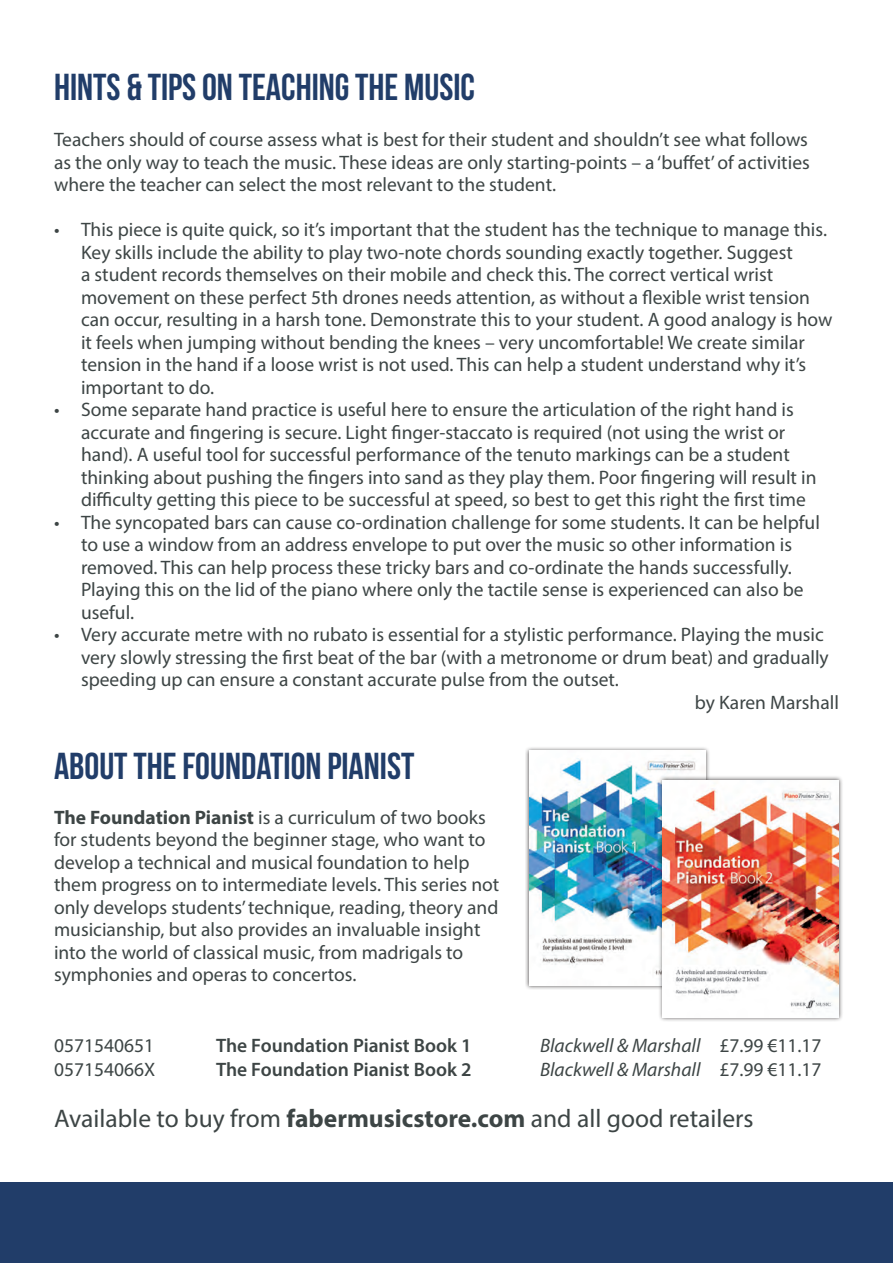
<style>
.page{position:relative;width:893px;height:1263px;background:#fff}
.page>*{position:absolute;margin:0;border:0;box-sizing:border-box;transform-origin:0 0}
.t1{font:37.5px "Bebas Neue";color:#213d69}
.t2{font:25.5px "Myriad Pro";color:#3d4545}
.t3{font:19.5px/22.5px "Myriad Pro";color:#3d4545}
.t4{font:italic 19.5px "Myriad Pro";color:#3d4545}
.t5{font:600 19.5px "Myriad Pro";color:#3d4545}
.s1{font-weight:700}
.s2{font-style:normal}
</style>
<div class="page">
<div style="left:0;top:1182px;width:893px;height:81px;background:#213d69"></div>
<div style="left:525px;top:746px;width:185px;height:244px;background:#231f20;opacity:.75"></div>
<img style="left:529px;top:750px;width:177px;height:235px">
<div style="left:658px;top:775px;width:185px;height:246px;background:#231f20;opacity:.75"></div>
<img style="left:662px;top:780px;width:177px;height:237px">
<p class="t1" style="left:54px;top:67px;width:423px">HINTS &amp; TIPS ON TEACHING THE MUSIC</p>
<p class="t3" style="left:54px;top:128px;width:757px;text-align:justify">Teachers should of course assess what is best for their student and shouldn’t see what follows as the only way to teach the music. These ideas are only starting-points – a ‘buffet’ of activities where the teacher can select the most relevant to the student.</p>
<p class="t3" style="left:81px;top:218px;width:753px;text-indent:-27px">• This piece is quite quick, so it’s important that the student has the technique to manage this.<br>Key skills include the ability to play two-note chords sounding exactly together. Suggest<br>a student records themselves on their mobile and check this. The correct vertical wrist movement on these perfect 5th drones needs attention, as without a flexible wrist tension can occur, resulting in a harsh tone. Demonstrate this to your student. A good analogy is how it feels when jumping without bending the knees – very uncomfortable! We create similar tension in the hand if a loose wrist is not used. This can help a student understand why it’s important to do.</p>
<p class="t3" style="left:81px;top:398px;width:737px;text-indent:-27px">• Some separate hand practice is useful here to ensure the articulation of the right hand is accurate and fingering is secure. Light finger-staccato is required (not using the wrist or hand). A useful tool for successful performance of the tenuto markings can be a student thinking about pushing the fingers into sand as they play them. Poor fingering will result in difficulty getting this piece to be successful at speed, so best to get this right the first time</p>
<p class="t3" style="left:81px;top:511px;width:740px;text-indent:-27px">• The syncopated bars can cause co-ordination challenge for some students. It can be helpful to use a window from an address envelope to put over the music so other information is removed. This can help process these tricky bars and co-ordinate the hands successfully.<br>Playing this on the lid of the piano where only the tactile sense is experienced can also be useful.</p>
<p class="t3" style="left:81px;top:623px;width:749px;text-indent:-27px">• Very accurate metre with no rubato is essential for a stylistic performance. Playing the music very slowly stressing the first beat of the bar (with a metronome or drum beat) and gradually speeding up can ensure a constant accurate pulse from the outset.</p>
<p class="t3" style="left:695px;top:691px;width:146px">by Karen Marshall</p>
<p class="t1" style="left:54px;top:745px;width:362px">ABOUT THE FOUNDATION PIANIST</p>
<p class="t3" style="left:54px;top:806px;width:447px"><span class="s1">The Foundation Pianist</span> is a curriculum of two books for students beyond the beginner stage, who want to develop a technical and musical foundation to help them progress on to intermediate levels. This series not only develops students’ technique, reading, theory and musicianship, but also provides an invaluable insight into the world of classical music, from madrigals to symphonies and operas to concertos.</p>
<p class="t3" style="left:54px;top:1034px;width:102px">0571540651</p>
<p class="t5" style="left:216px;top:1033px;width:257px">The Foundation Pianist Book 1</p>
<p class="t4" style="left:540px;top:1034px;width:283px">Blackwell &amp; Marshall <span class="s2">£7.99 €11.17</span></p>
<p class="t3" style="left:54px;top:1057px;width:103px">057154066X</p>
<p class="t5" style="left:216px;top:1057px;width:257px">The Foundation Pianist Book 2</p>
<p class="t4" style="left:540px;top:1057px;width:283px">Blackwell &amp; Marshall <span class="s2">£7.99 €11.17</span></p>
<p class="t2" style="left:54px;top:1102px;width:701px">Available to buy from <span class="s1">fabermusicstore.com</span> and all good retailers</p>
</div>
